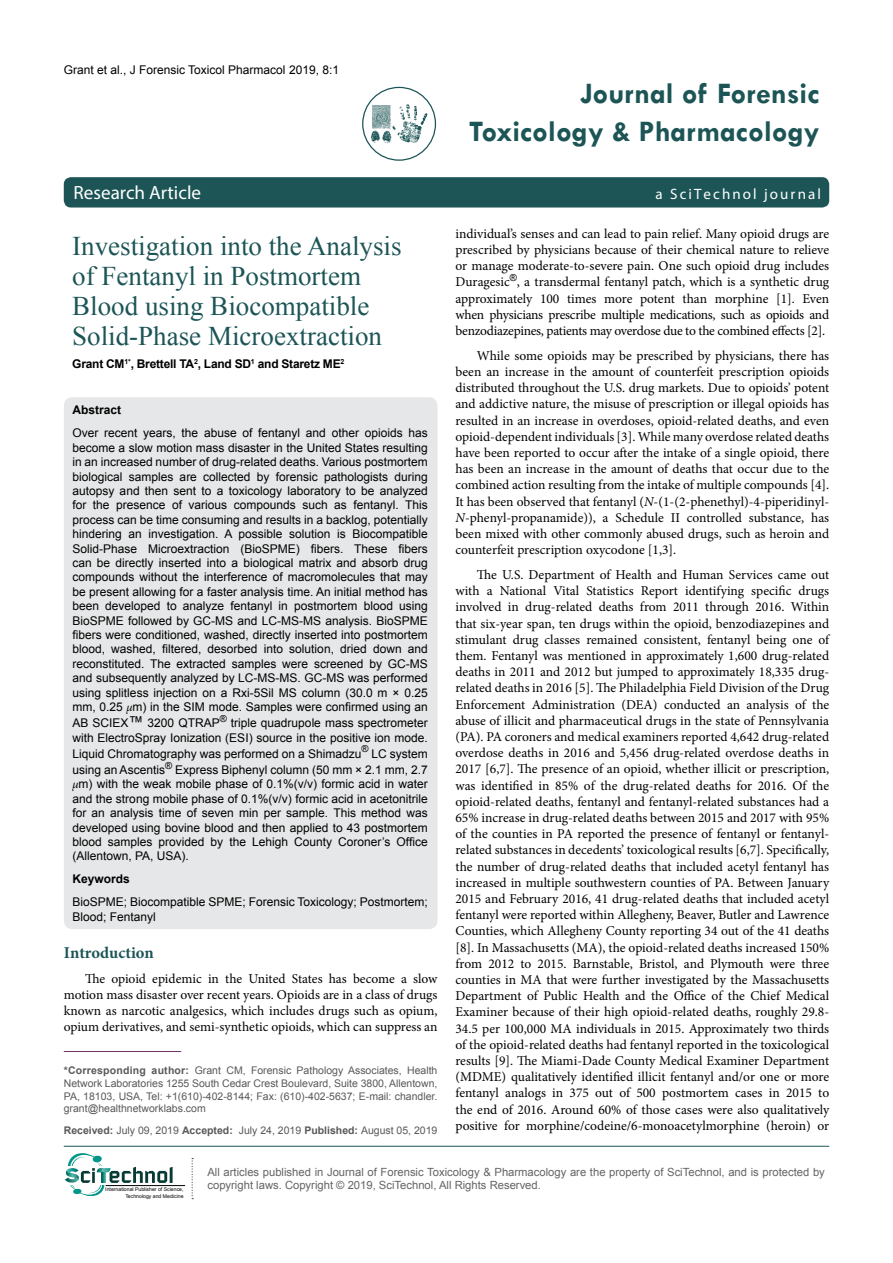
<style>
.page{position:relative;width:893px;height:1263px;background:#fff}
.page>*{position:absolute;margin:0;border:0;box-sizing:border-box;transform-origin:0 0}
.t1{font:700 30px/37.5px "Tw Cen";color:#1d5557;text-align:right}
.t2{font:27px/30px "Times New Roman";color:#1d5557}
.t3{font:19.2px "Myriad Pro";color:#fff}
.t4{font:700 16.5px "Minion Pro";color:#1d5557}
.t5{font:15px "Myriad Pro";letter-spacing:.14em;color:#fff}
.t6{font:13.5px/16.2px "Minion Pro";letter-spacing:-.005em;color:#000;text-align:justify}
.t7{font:12px/14.4px "Arial";color:#000;text-align:justify}
.t8{font:700 12px "Arial";letter-spacing:-.02em;color:#000}
.t9{font:700 12px "Arial";color:#000}
.t10{font:11.25px/13.5px "Arial";color:#636466}
.t11{font:10.5px/12.8px "Arial";color:#58595b;text-align:justify}
.t12{font:9.6px "Arial";color:#000}
.t13{font:5.1px/6.1px "Arial";color:#000;text-align:right}
.s1{font-family:"Minion Pro";font-style:italic}
.s2{font-size:15px}
.s3{font-weight:700}
.s4{font-style:italic}
</style>
<div class="page">
<div style="left:64px;top:177px;width:765px;height:30px;background:#1d5557;border-radius:7px"></div>
<hr style="left:64px;top:1146px;width:765px;height:1px;background:#1d5557">
<svg style="left:371px;top:104px;width:56px;height:40px"></svg>
<div style="left:362px;top:87px;width:74px;height:74px;border:1px solid #1d5557;border-radius:50%"></div>
<hr style="left:106px;top:1185px;width:79px;height:1px;background:#000">
<svg style="left:192px;top:1158px;width:1px;height:41px"></svg>
<svg style="left:65px;top:1153px;width:108px;height:43px"></svg>
<div style="left:64px;top:397px;width:373px;height:532px;background:#e6e7e8;border-radius:9px"></div>
<hr style="left:64px;top:1051px;width:117px;height:1px;background:#693163">
<p class="t7" style="left:64px;top:62px;width:277px">Grant et al., J Forensic Toxicol Pharmacol 2019, 8:1</p>
<h1 class="t1" style="left:469px;top:74px;width:352px">Journal of Forensic<br>Toxicology &amp; Pharmacology</h1>
<h3 class="t3" style="left:74px;top:180px;width:129px">Research Article</h3>
<p class="t5" style="left:656px;top:185px;width:167px">a SciTechnol journal</p>
<h2 class="t2" style="left:72px;top:231px;width:331px">Investigation into the Analysis of Fentanyl in Postmortem<br>Blood using Biocompatible<br>Solid-Phase Microextraction</h2>
<p class="t8" style="left:72px;top:356px;width:274px">Grant CM<sup>1*</sup>, Brettell TA<sup>2</sup>, Land SD<sup>1</sup> and Staretz ME<sup>2</sup></p>
<p class="t9" style="left:72px;top:402px;width:50px">Abstract</p>
<p class="t7" style="left:72px;top:426px;width:357px">Over recent years, the abuse of fentanyl and other opioids has become a slow motion mass disaster in the United States resulting in an increased number of drug-related deaths. Various postmortem biological samples are collected by forensic pathologists during autopsy and then sent to a toxicology laboratory to be analyzed for the presence of various compounds such as fentanyl. This process can be time consuming and results in a backlog, potentially hindering an investigation. A possible solution is Biocompatible Solid-Phase Microextraction (BioSPME) fibers. These fibers can be directly inserted into a biological matrix and absorb drug compounds without the interference of macromolecules that may be present allowing for a faster analysis time. An initial method has been developed to analyze fentanyl in postmortem blood using BioSPME followed by GC-MS and LC-MS-MS analysis. BioSPME fibers were conditioned, washed, directly inserted into postmortem blood, washed, filtered, desorbed into solution, dried down and reconstituted. The extracted samples were screened by GC-MS and subsequently analyzed by LC-MS-MS. GC-MS was performed using splitless injection on a Rxi-5Sil MS column (30.0 m × 0.25 mm, 0.25 <span class="s1">µ</span>m) in the SIM mode. Samples were confirmed using an</p>
<p class="t7" style="left:72px;top:716px;width:149px">AB SCIEX<span class="s2">™</span> 3200 QTRAP</p>
<p class="t12" style="left:220px;top:712px;width:9px">®</p>
<p class="t7" style="left:72px;top:716px;width:357px;text-align:right">triple quadrupole mass spectrometer<br>with ElectroSpray Ionization (ESI) source in the positive ion mode.</p>
<p class="t7" style="left:72px;top:746px;width:290px">Liquid Chromatography was performed on a Shimadzu</p>
<p class="t12" style="left:361px;top:743px;width:9px">®</p>
<p class="t7" style="left:371px;top:746px;width:58px">LC system</p>
<p class="t12" style="left:165px;top:759px;width:9px">®</p>
<p class="t7" style="left:72px;top:763px;width:357px;text-indent:103px">Express Biphenyl column (50 mm × 2.1 mm, 2.7 <span class="s1">µ</span>m) with the weak mobile phase of 0.1%(v/v) formic acid in water and the strong mobile phase of 0.1%(v/v) formic acid in acetonitrile for an analysis time of seven min per sample. This method was developed using bovine blood and then applied to 43 postmortem blood samples provided by the Lehigh County Coroner’s Office (Allentown, PA, USA).</p>
<p class="t9" style="left:72px;top:871px;width:59px">Keywords</p>
<p class="t7" style="left:72px;top:895px;width:357px">BioSPME; Biocompatible SPME; Forensic Toxicology; Postmortem;<br>Blood; Fentanyl</p>
<p class="t7" style="left:72px;top:763px;width:94px">using an Ascentis</p>
<p class="t4" style="left:64px;top:941px;width:92px">Introduction</p>
<p class="t6" style="left:64px;top:970px;width:375px;text-indent:21px">The opioid epidemic in the United States has become a slow motion mass disaster over recent years. Opioids are in a class of drugs known as narcotic analgesics, which includes drugs such as opium, opium derivatives, and semi-synthetic opioids, which can suppress an</p>
<p class="t11" style="left:64px;top:1064px;width:375px"><span class="s3">*Corresponding author:</span> Grant CM, Forensic Pathology Associates, Health Network Laboratories 1255 South Cedar Crest Boulevard, Suite 3800, Allentown, PA, 18103, USA, Tel: +1(610)-402-8144; Fax: (610)-402-5637; E-mail: chandler. grant@healthnetworklabs.com</p>
<p class="t11" style="left:64px;top:1124px;width:375px"><span class="s3">Received:</span> July 09, 2019 <span class="s3">Accepted:</span> July 24, 2019 <span class="s3">Published:</span> August 05, 2019</p>
<p class="t6" style="left:455px;top:225px;width:375px">individual’s senses and can lead to pain relief. Many opioid drugs are prescribed by physicians because of their chemical nature to relieve or manage moderate-to-severe pain. One such opioid drug includes Duragesic<sup>®</sup>, a transdermal fentanyl patch, which is a synthetic drug approximately 100 times more potent than morphine [1]. Even when physicians prescribe multiple medications, such as opioids and benzodiazepines, patients may overdose due to the combined effects [2].</p>
<p class="t6" style="left:455px;top:347px;width:375px;text-indent:21px">While some opioids may be prescribed by physicians, there has been an increase in the amount of counterfeit prescription opioids distributed throughout the U.S. drug markets. Due to opioids’ potent and addictive nature, the misuse of prescription or illegal opioids has resulted in an increase in overdoses, opioid-related deaths, and even opioid-dependent individuals [3]. While many overdose related deaths have been reported to occur after the intake of a single opioid, there has been an increase in the amount of deaths that occur due to the combined action resulting from the intake of multiple compounds [4].<br>It has been observed that fentanyl (<span class="s4">N</span>-(1-(2-phenethyl)-4-piperidinyl-<span class="s4">N</span>-phenyl-propanamide)), a Schedule II controlled substance, has been mixed with other commonly abused drugs, such as heroin and counterfeit prescription oxycodone [1,3].</p>
<p class="t6" style="left:455px;top:567px;width:375px;text-indent:21px">The U.S. Department of Health and Human Services came out with a National Vital Statistics Report identifying specific drugs involved in drug-related deaths from 2011 through 2016. Within that six-year span, ten drugs within the opioid, benzodiazepines and stimulant drug classes remained consistent, fentanyl being one of them. Fentanyl was mentioned in approximately 1,600 drug-related deaths in 2011 and 2012 but jumped to approximately 18,335 drug&shy;related deaths in 2016 [5]. The Philadelphia Field Division of the Drug Enforcement Administration (DEA) conducted an analysis of the abuse of illicit and pharmaceutical drugs in the state of Pennsylvania (PA). PA coroners and medical examiners reported 4,642 drug-related overdose deaths in 2016 and 5,456 drug-related overdose deaths in 2017 [6,7]. The presence of an opioid, whether illicit or prescription, was identified in 85% of the drug-related deaths for 2016. Of the opioid-related deaths, fentanyl and fentanyl-related substances had a 65% increase in drug-related deaths between 2015 and 2017 with 95% of the counties in PA reported the presence of fentanyl or fentanyl&shy;related substances in decedents’ toxicological results [6,7]. Specifically, the number of drug-related deaths that included acetyl fentanyl has increased in multiple southwestern counties of PA. Between January 2015 and February 2016, 41 drug-related deaths that included acetyl fentanyl were reported within Allegheny, Beaver, Butler and Lawrence Counties, which Allegheny County reporting 34 out of the 41 deaths [8]. In Massachusetts (MA), the opioid-related deaths increased 150% from 2012 to 2015. Barnstable, Bristol, and Plymouth were three counties in MA that were further investigated by the Massachusetts Department of Public Health and the Office of the Chief Medical Examiner because of their high opioid-related deaths, roughly 29.8- 34.5 per 100,000 MA individuals in 2015. Approximately two thirds of the opioid-related deaths had fentanyl reported in the toxicological results [9]. The Miami-Dade County Medical Examiner Department (MDME) qualitatively identified illicit fentanyl and/or one or more fentanyl analogs in 375 out of 500 postmortem cases in 2015 to the end of 2016. Around 60% of those cases were also qualitatively positive for morphine/codeine/6-monoacetylmorphine (heroin) or</p>
<p class="t13" style="left:105px;top:1186px;width:80px">International Publisher of Science,<br>Technology and Medicine</p>
<p class="t10" style="left:207px;top:1165px;width:619px">All articles published in Journal of Forensic Toxicology &amp; Pharmacology are the property of SciTechnol, and is protected by copyright laws. Copyright © 2019, SciTechnol, All Rights Reserved.</p>
</div>
